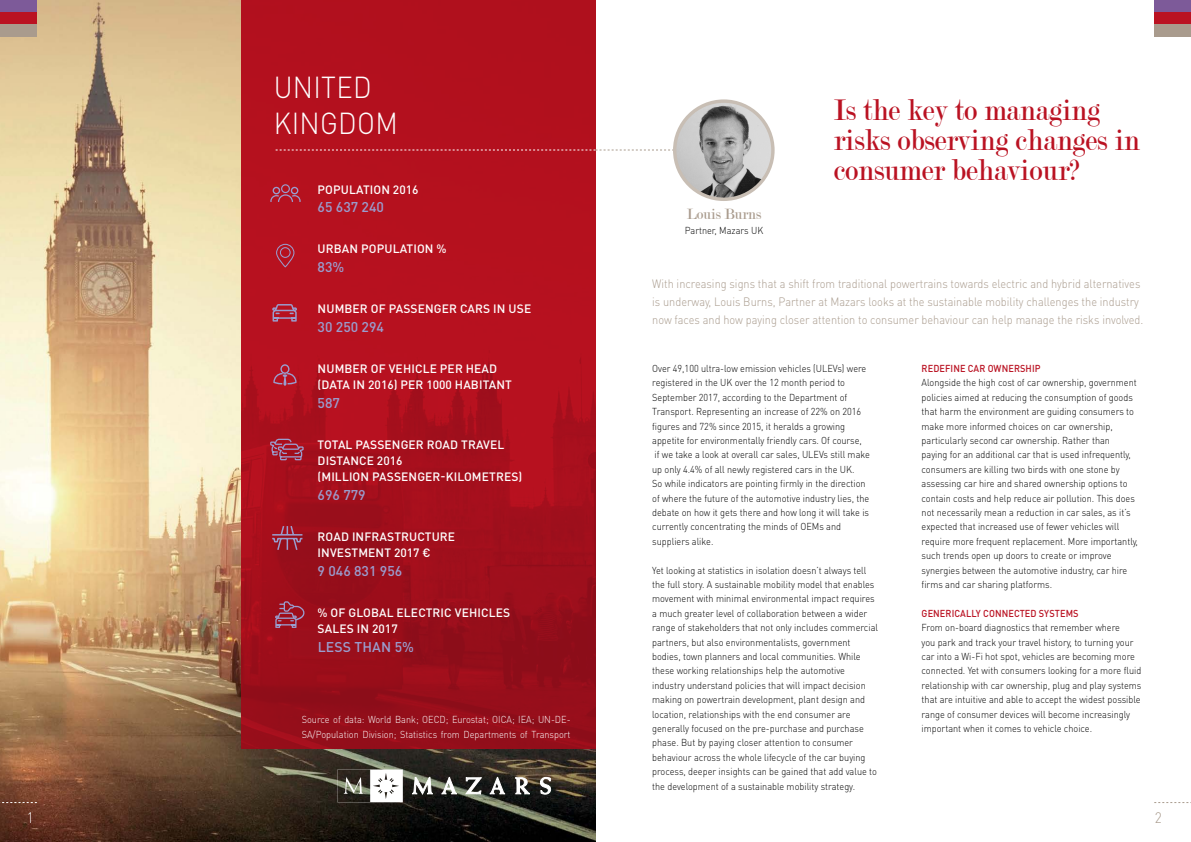
<style>
.page{position:relative;width:1191px;height:842px;background:#fff}
.page>*{position:absolute;margin:0;border:0;box-sizing:border-box;transform-origin:0 0}
.t1{font:32px/30px "Modern";color:#ba1222;scale:.92 1}
.t2{font:300 30px/36px "DIN Pro";letter-spacing:.01em;color:#fff;scale:.92 1}
.t3{font:16px "Modern";color:#a99b8d;scale:.92 1}
.t4{font:300 15px "DIN Pro";color:#fff;scale:.92 1}
.t5{font:300 15px "DIN Pro";color:#a99b8d;scale:.92 1}
.t6{font:500 14px "DIN Pro";color:#9a9dce}
.t7{font:300 12px/17.6px "DIN Pro";color:#a99b8d;scale:.91 1}
.t8{font:500 12px/16.4px "DIN Pro";letter-spacing:.01em;color:#fff}
.t9{font:300 10px/14.4px "DIN Pro";color:#000;scale:.91 1}
.t10{font:300 10px/14.4px "DIN Pro";color:#fff;scale:.91 1}
.t11{font:500 10px "DIN Pro";letter-spacing:.01em;color:#ba1222;scale:.91 1}
</style>
<div class="page">
<img style="left:0;top:0;width:595px;height:842px">
<div style="left:0;top:0;width:37px;height:12px;background:#7d5a99"></div>
<div style="left:0;top:12px;width:37px;height:13px;background:#ba1222"></div>
<div style="left:0;top:25px;width:37px;height:12px;background:#a99b8d"></div>
<svg style="left:0;top:802px;width:37px;height:1px"></svg>
<img style="left:241px;top:0;width:354px;height:748px">
<svg style="left:276px;top:244px;width:18px;height:23px"></svg>
<svg style="left:273px;top:364px;width:23px;height:22px"></svg>
<svg style="left:272px;top:304px;width:25px;height:18px"></svg>
<svg style="left:270px;top:184px;width:31px;height:18px"></svg>
<svg style="left:275px;top:601px;width:29px;height:27px"></svg>
<svg style="left:271px;top:524px;width:33px;height:28px"></svg>
<svg style="left:269px;top:438px;width:35px;height:23px"></svg>
<svg style="left:276px;top:150px;width:397px;height:1px"></svg>
<img style="left:674px;top:101px;width:99px;height:98px;border-radius:49px">
<div style="left:673px;top:99px;width:101px;height:102px;border:3px solid #c8beb4;border-radius:50%"></div>
<svg style="left:1154px;top:802px;width:37px;height:1px"></svg>
<div style="left:1154px;top:0;width:37px;height:12px;background:#7d5a99"></div>
<div style="left:1154px;top:12px;width:37px;height:13px;background:#ba1222"></div>
<div style="left:1154px;top:25px;width:37px;height:12px;background:#a99b8d"></div>
<svg style="left:412px;top:776px;width:20px;height:20px"></svg>
<svg style="left:465px;top:777px;width:16px;height:17px"></svg>
<svg style="left:540px;top:777px;width:11px;height:17px"></svg>
<svg style="left:442px;top:777px;width:14px;height:17px"></svg>
<svg style="left:490px;top:777px;width:15px;height:17px"></svg>
<svg style="left:515px;top:777px;width:14px;height:17px"></svg>
<svg style="left:337px;top:769px;width:66px;height:33px"></svg>
<h3 class="t4" style="left:27px;top:807px;width:9px">1</h3>
<h2 class="t2" style="left:274px;top:68px;width:136px">UNITED<br>KINGDOM</h2>
<p class="t8" style="left:318px;top:181px;width:102px">POPULATION 2016</p>
<h3 class="t6" style="left:317px;top:198px;width:68px">65 637 240</h3>
<p class="t8" style="left:318px;top:240px;width:130px">URBAN POPULATION %</p>
<h3 class="t6" style="left:317px;top:257px;width:28px">83%</h3>
<p class="t8" style="left:318px;top:300px;width:215px">NUMBER OF PASSENGER CARS IN USE</p>
<h3 class="t6" style="left:317px;top:317px;width:68px">30 250 294</h3>
<p class="t8" style="left:317px;top:359px;width:196px">NUMBER OF VEHICLE PER HEAD (DATA IN 2016) PER 1000 HABITANT</p>
<h3 class="t6" style="left:317px;top:393px;width:24px">587</h3>
<p class="t8" style="left:317px;top:435px;width:206px">TOTAL PASSENGER ROAD TRAVEL<br>DISTANCE 2016<br>(MILLION PASSENGER-KILOMETRES)</p>
<h3 class="t6" style="left:317px;top:485px;width:50px">696 779</h3>
<p class="t8" style="left:318px;top:528px;width:139px">ROAD INFRASTRUCTURE<br>INVESTMENT 2017 €</p>
<h3 class="t6" style="left:317px;top:561px;width:86px">9 046 831 956</h3>
<p class="t8" style="left:317px;top:604px;width:194px">% OF GLOBAL ELECTRIC VEHICLES<br>SALES IN 2017</p>
<h3 class="t6" style="left:318px;top:637px;width:98px">LESS THAN 5%</h3>
<p class="t10" style="left:302px;top:712px;width:297px">Source of data: World Bank; OECD; Eurostat; OICA; IEA; UN-DE-<br>SA/Population Division; Statistics from Departments of Transport</p>
<h3 class="t3" style="left:687px;top:206px;width:82px">Louis Burns</h3>
<p class="t9" style="left:685px;top:223px;width:88px">Partner, Mazars UK</p>
<h1 class="t1" style="left:833px;top:96px;width:334px">Is the key to managing risks observing changes in consumer behaviour?</h1>
<p class="t7" style="left:652px;top:275px;width:541px">With increasing signs that a shift from traditional powertrains towards electric and hybrid alternatives is underway, Louis Burns, Partner at Mazars looks at the sustainable mobility challenges the industry now faces and how paying closer attention to consumer behaviour can help manage the risks involved.</p>
<p class="t9" style="left:652px;top:361px;width:241px">Over 49,100 ultra-low emission vehicles (ULEVs) were registered in the UK over the 12 month period to September 2017, according to the Department of Transport. Representing an increase of 22% on 2016 figures and 72% since 2015, it heralds a growing appetite for environmentally friendly cars. Of course,<br>if we take a look at overall car sales, ULEVs still make up only 4.4% of all newly registered cars in the UK.<br>So while indicators are pointing firmly in the direction of where the future of the automotive industry lies, the debate on how it gets there and how long it will take is currently concentrating the minds of OEMs and suppliers alike.</p>
<p class="t9" style="left:652px;top:562px;width:250px">Yet looking at statistics in isolation doesn’t always tell the full story. A sustainable mobility model that enables movement with minimal environmental impact requires a much greater level of collaboration between a wider range of stakeholders that not only includes commercial partners, but also environmentalists, government bodies, town planners and local communities. While these working relationships help the automotive industry understand policies that will impact decision making on powertrain development, plant design and location, relationships with the end consumer are generally focused on the pre-purchase and purchase phase. But by paying closer attention to consumer behaviour across the whole lifecycle of the car buying process, deeper insights can be gained that add value to the development of a sustainable mobility strategy.</p>
<p class="t11" style="left:921px;top:361px;width:132px">REDEFINE CAR OWNERSHIP</p>
<p class="t9" style="left:921px;top:375px;width:239px">Alongside the high cost of car ownership, government policies aimed at reducing the consumption of goods that harm the environment are guiding consumers to make more informed choices on car ownership, particularly second car ownership. Rather than paying for an additional car that is used infrequently, consumers are killing two birds with one stone by assessing car hire and shared ownership options to contain costs and help reduce air pollution. This does not necessarily mean a reduction in car sales, as it’s expected that increased use of fewer vehicles will require more frequent replacement. More importantly, such trends open up doors to create or improve synergies between the automotive industry, car hire firms and car sharing platforms.</p>
<p class="t11" style="left:921px;top:606px;width:174px">GENERICALLY CONNECTED SYSTEMS</p>
<p class="t9" style="left:921px;top:620px;width:243px">From on-board diagnostics that remember where<br>you park and track your travel history, to turning your car into a Wi-Fi hot spot, vehicles are becoming more connected. Yet with consumers looking for a more fluid relationship with car ownership, plug and play systems that are intuitive and able to accept the widest possible range of consumer devices will become increasingly important when it comes to vehicle choice.</p>
<h3 class="t5" style="left:1155px;top:807px;width:9px">2</h3>
</div>
